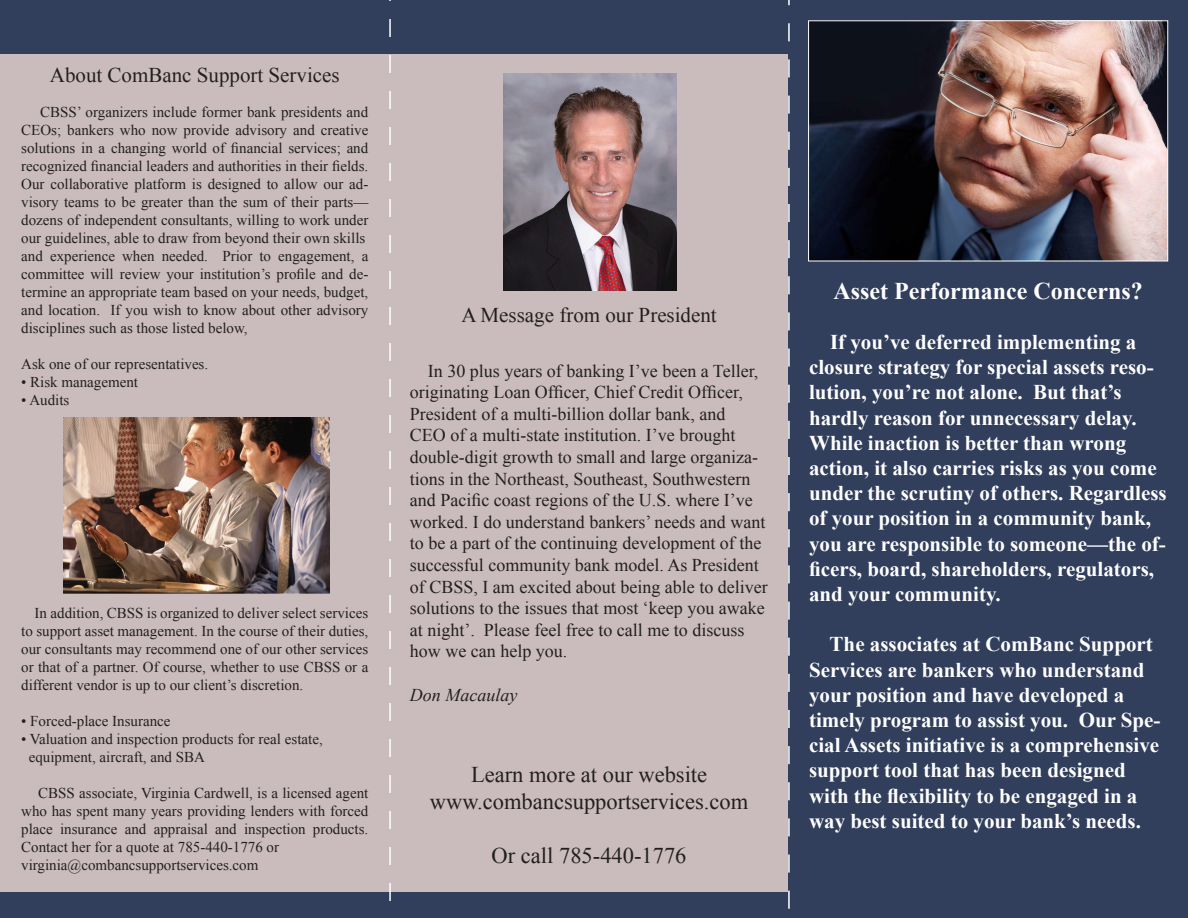
<style>
.page{position:relative;width:1188px;height:918px;background:#fff}
.page>*{position:absolute;margin:0;border:0;box-sizing:border-box;transform-origin:0 0}
.t1{font:700 24px "Times New Roman";color:#fff}
.t2{font:22.5px "Times New Roman";color:#231f20}
.t3{font:700 21px/25.2px "Times New Roman";color:#fff}
.t4{font:21px "Times New Roman";color:#231f20}
.t5{font:18px/21.6px "Times New Roman";color:#231f20}
.t6{font:italic 18px "Times New Roman";color:#231f20}
.t7{font:15px/18px "Times New Roman";color:#231f20;text-align:justify}
</style>
<div class="page">
<div style="left:0;top:19px;width:1188px;height:882px;background:#cabcbd"></div>
<div style="left:0;top:892px;width:1188px;height:26px;background:#313f5d"></div>
<div style="left:0;top:0;width:1188px;height:54px;background:#313f5d"></div>
<div style="left:789px;top:0;width:399px;height:918px;background:#313f5d"></div>
<svg style="left:389px;top:0;width:2px;height:901px"></svg>
<svg style="left:788px;top:0;width:2px;height:909px"></svg>
<img style="left:810px;top:22px;width:356px;height:237px">
<div style="left:808px;top:20px;width:360px;height:241px;border:1px solid #fff"></div>
<img style="left:64px;top:417px;width:265px;height:177px">
<img style="left:503px;top:73px;width:174px;height:218px">
<p class="t4" style="left:50px;top:61px;width:291px">About ComBanc Support Services</p>
<p class="t7" style="left:21px;top:102px;width:349px;text-indent:19px">CBSS’ organizers include former bank presidents and CEOs; bankers who now provide advisory and creative solutions in a changing world of financial services; and recognized financial leaders and authorities in their fields.<br>Our collaborative platform is designed to allow our ad&shy;visory teams to be greater than the sum of their parts— dozens of independent consultants, willing to work under our guidelines, able to draw from beyond their own skills</p>
<p class="t7" style="left:21px;top:246px;width:349px">and experience when needed. Prior to engagement, a committee will review your institution’s profile and de&shy;termine an appropriate team based on your needs, budget, and location. If you wish to know about other advisory disciplines such as those listed below,</p>
<p class="t7" style="left:21px;top:354px;width:189px">Ask one of our representatives.</p>
<p class="t7" style="left:21px;top:372px;width:118px">• Risk management</p>
<p class="t7" style="left:21px;top:390px;width:50px">• Audits</p>
<p class="t7" style="left:21px;top:603px;width:349px;text-indent:13px">In addition, CBSS is organized to deliver select services to support asset management. In the course of their duties, our consultants may recommend one of our other services or that of a partner. Of course, whether to use CBSS or a different vendor is up to our client’s discretion.</p>
<p class="t7" style="left:21px;top:711px;width:151px">• Forced-place Insurance</p>
<p class="t7" style="left:21px;top:729px;width:303px">• Valuation and inspection products for real estate,</p>
<p class="t7" style="left:29px;top:747px;width:178px">equipment, aircraft, and SBA</p>
<p class="t7" style="left:21px;top:783px;width:349px;text-indent:17px">CBSS associate, Virginia Cardwell, is a licensed agent who has spent many years providing lenders with forced place insurance and appraisal and inspection products.<br>Contact her for a quote at 785-440-1776 or</p>
<p class="t7" style="left:21px;top:855px;width:239px">virginia@combancsupportservices.com</p>
<p class="t4" style="left:461px;top:301px;width:257px">A Message from our President</p>
<p class="t5" style="left:410px;top:360px;width:359px;text-indent:18px">In 30 plus years of banking I’ve been a Teller, originating Loan Officer, Chief Credit Officer, President of a multi-billion dollar bank, and<br>CEO of a multi-state institution. I’ve brought double-digit growth to small and large organiza&shy;tions in the Northeast, Southeast, Southwestern and Pacific coast regions of the U.S. where I’ve worked. I do understand bankers’ needs and want to be a part of the continuing development of the successful community bank model. As President of CBSS, I am excited about being able to deliver solutions to the issues that most ‘keep you awake at night’. Please feel free to call me to discuss how we can help you.</p>
<p class="t6" style="left:410px;top:682px;width:109px">Don Macaulay</p>
<p class="t2" style="left:471px;top:759px;width:238px">Learn more at our website</p>
<p class="t2" style="left:430px;top:786px;width:320px">www.combancsupportservices.com</p>
<p class="t2" style="left:492px;top:840px;width:196px">Or call 785-440-1776</p>
<p class="t1" style="left:834px;top:274px;width:311px">Asset Performance Concerns?</p>
<p class="t3" style="left:809px;top:329px;width:359px;text-indent:21px">If you’ve deferred implementing a closure strategy for special assets reso&shy;lution, you’re not alone. But that’s hardly reason for unnecessary delay.<br>While inaction is better than wrong action, it also carries risks as you come under the scrutiny of others. Regardless of your position in a community bank, you are responsible to someone—the of&shy;ficers, board, shareholders, regulators, and your community.</p>
<p class="t3" style="left:809px;top:631px;width:353px;text-indent:21px">The associates at ComBanc Support Services are bankers who understand your position and have developed a timely program to assist you. Our Spe&shy;cial Assets initiative is a comprehensive support tool that has been designed with the flexibility to be engaged in a way best suited to your bank’s needs.</p>
</div>
